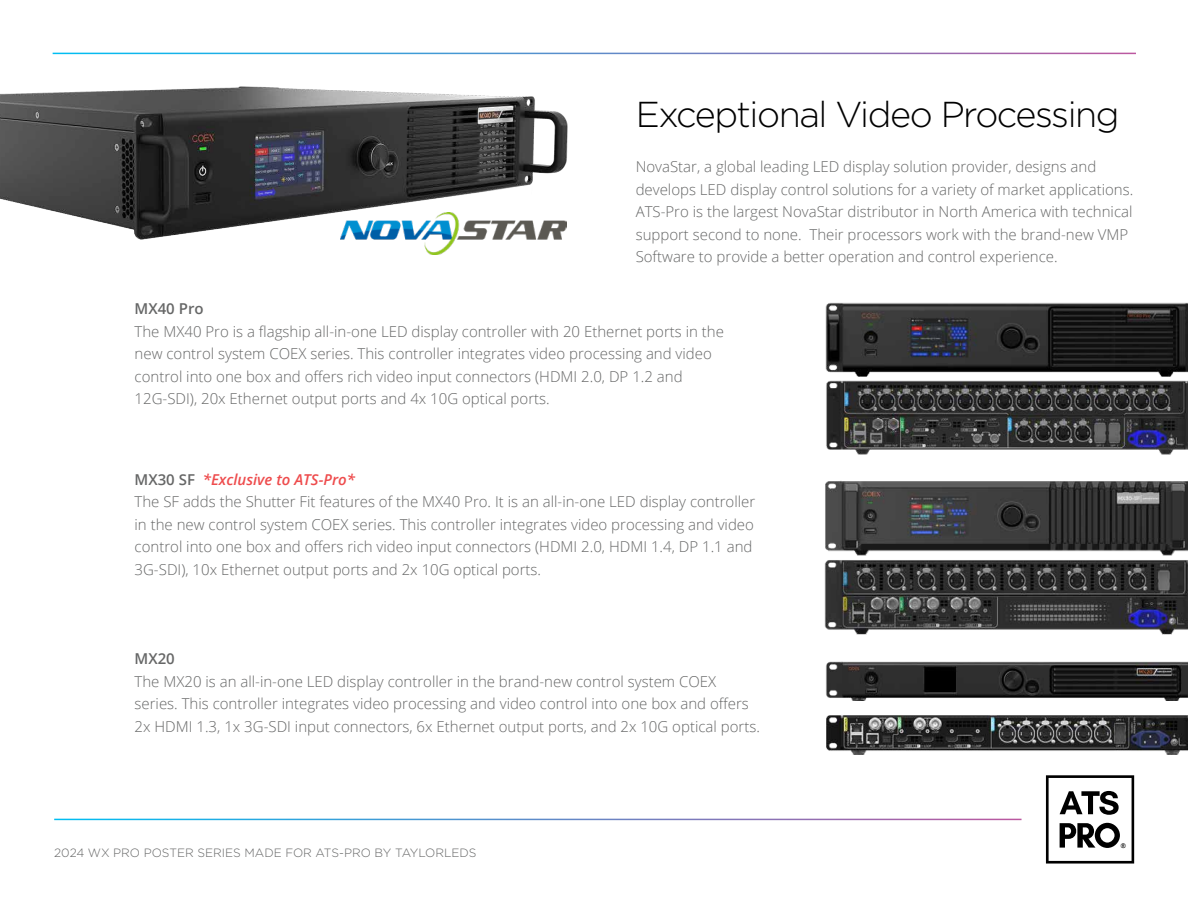
<style>
.page{position:relative;width:1188px;height:918px;background:#fff}
.page>*{position:absolute;margin:0;border:0;box-sizing:border-box;transform-origin:0 0}
.t1{font:300 36px "Gotham";letter-spacing:-.04em;color:#000}
.t2{font:300 15px/22.5px "Open Sans";color:#666767}
.t3{font:600 15px "Open Sans";color:#666767}
.t4{font:300 12px "Gotham";color:#646565}
.t5{font:10.65px "Avenir Next";color:#000}
.s1{font-weight:600}
.s2{font-weight:600;font-style:italic;color:#ee4c4d}
</style>
<div class="page">
<svg style="left:1046px;top:775px;width:88px;height:89px"></svg>
<img style="left:0;top:86px;width:568px;height:154px">
<img style="left:825px;top:302px;width:363px;height:153px">
<img style="left:824px;top:481px;width:364px;height:154px">
<img style="left:827px;top:715px;width:361px;height:39px">
<img style="left:826px;top:661px;width:362px;height:39px">
<img style="left:340px;top:212px;width:226px;height:42px">
<h1 class="t1" style="left:636px;top:92px;width:485px">Exceptional Video Processing</h1>
<p class="t2" style="left:636px;top:155px;width:499px">NovaStar, a global leading LED display solution provider, designs and develops LED display control solutions for a variety of market applications.<br>ATS-Pro is the largest NovaStar distributor in North America with technical support second to none. Their processors work with the brand-new VMP Software to provide a better operation and control experience.</p>
<p class="t3" style="left:135px;top:299px;width:71px">MX40 Pro</p>
<p class="t2" style="left:135px;top:320px;width:591px">The MX40 Pro is a flagship all-in-one LED display controller with 20 Ethernet ports in the new control system COEX series. This controller integrates video processing and video control into one box and offers rich video input connectors (HDMI 2.0, DP 1.2 and 12G-SDI), 20x Ethernet output ports and 4x 10G optical ports.</p>
<p class="t2" style="left:135px;top:468px;width:622px"><span class="s1">MX30 SF</span> <span class="s2">*Exclusive to ATS-Pro*<br></span>The SF adds the Shutter Fit features of the MX40 Pro. It is an all-in-one LED display controller in the new control system COEX series. This controller integrates video processing and video control into one box and offers rich video input connectors (HDMI 2.0, HDMI 1.4, DP 1.1 and 3G-SDI), 10x Ethernet output ports and 2x 10G optical ports.</p>
<p class="t3" style="left:135px;top:648px;width:42px">MX20</p>
<p class="t2" style="left:135px;top:670px;width:627px">The MX20 is an all-in-one LED display controller in the brand-new control system COEX series. This controller integrates video processing and video control into one box and offers<br>2x HDMI 1.3, 1x 3G-SDI input connectors, 6x Ethernet output ports, and 2x 10G optical ports.</p>
<p class="t4" style="left:54px;top:845px;width:424px">2024 WX PRO POSTER SERIES MADE FOR ATS-PRO BY TAYLORLEDS</p>
<p class="t5" style="left:1120px;top:839px;width:8px">®</p>
</div>
